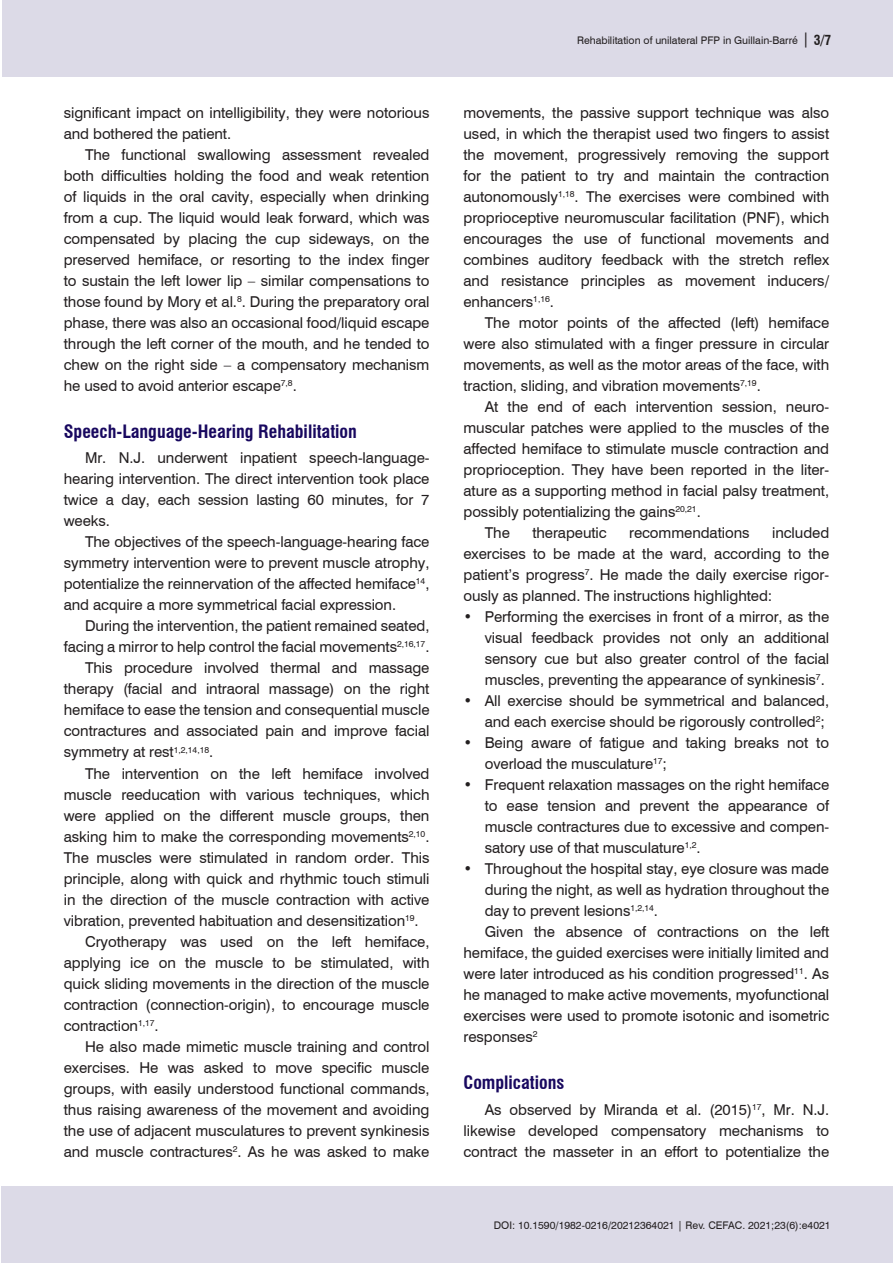
<style>
.page{position:relative;width:893px;height:1263px;background:#fff}
.page>*{position:absolute;margin:0;border:0;box-sizing:border-box;transform-origin:0 0}
.Nivel_2{font:700 condensed 18px "Swiss 721 BT";color:#18085f}
.Corpo_do_texto_INGL{font:15px/21px "Swiss 721 BT";letter-spacing:-.005em;color:#231f20;text-align:justify}
.t1{font:10.5px "Swiss 721 BT";color:#231f20}
.s1{font-size:15px}
.s2{font-weight:700;font-stretch:condensed;font-size:13.5px}
</style>
<div class="page">
<div style="left:1px;top:1186px;width:892px;height:77px;background:#dcdae7"></div>
<div style="left:2px;top:0;width:891px;height:77px;background:#dcdae7"></div>
<p class="Corpo_do_texto_INGL" style="left:64px;top:101px;width:367px">significant impact on intelligibility, they were notorious and bothered the patient.</p>
<p class="Corpo_do_texto_INGL" style="left:64px;top:143px;width:367px;text-indent:21px">The functional swallowing assessment revealed both difficulties holding the food and weak retention of liquids in the oral cavity, especially when drinking from a cup. The liquid would leak forward, which was compensated by placing the cup sideways, on the preserved hemiface, or resorting to the index finger to sustain the left lower lip – similar compensations to those found by Mory et al.<sup>8</sup>. During the preparatory oral phase, there was also an occasional food/liquid escape through the left corner of the mouth, and he tended to chew on the right side – a compensatory mechanism he used to avoid anterior escape<sup>7,8</sup>.</p>
<p class="Nivel_2" style="left:64px;top:421px;width:295px">Speech-Language-Hearing Rehabilitation</p>
<p class="Corpo_do_texto_INGL" style="left:64px;top:447px;width:367px;text-indent:21px">Mr. N.J. underwent inpatient speech-language&shy;hearing intervention. The direct intervention took place twice a day, each session lasting 60 minutes, for 7 weeks.</p>
<p class="Corpo_do_texto_INGL" style="left:64px;top:531px;width:367px;text-indent:21px">The objectives of the speech-language-hearing face symmetry intervention were to prevent muscle atrophy, potentialize the reinnervation of the affected hemiface<sup>14</sup>, and acquire a more symmetrical facial expression.</p>
<p class="Corpo_do_texto_INGL" style="left:64px;top:615px;width:367px;text-align:right">During the intervention, the patient remained seated, facing a mirror to help control the facial movements<sup>2,16,17</sup>.</p>
<p class="Corpo_do_texto_INGL" style="left:64px;top:657px;width:367px;text-indent:21px">This procedure involved thermal and massage therapy (facial and intraoral massage) on the right hemiface to ease the tension and consequential muscle contractures and associated pain and improve facial symmetry at rest<sup>1,2,14,18</sup>.</p>
<p class="Corpo_do_texto_INGL" style="left:64px;top:762px;width:367px;text-indent:21px">The intervention on the left hemiface involved muscle reeducation with various techniques, which were applied on the different muscle groups, then asking him to make the corresponding movements<sup>2,10</sup>.<br>The muscles were stimulated in random order. This principle, along with quick and rhythmic touch stimuli in the direction of the muscle contraction with active vibration, prevented habituation and desensitization<sup>19</sup>.</p>
<p class="Corpo_do_texto_INGL" style="left:64px;top:930px;width:367px;text-indent:21px">Cryotherapy was used on the left hemiface, applying ice on the muscle to be stimulated, with quick sliding movements in the direction of the muscle contraction (connection-origin), to encourage muscle contraction<sup>1,17</sup>.</p>
<p class="Corpo_do_texto_INGL" style="left:64px;top:1035px;width:367px;text-indent:21px">He also made mimetic muscle training and control exercises. He was asked to move specific muscle groups, with easily understood functional commands, thus raising awareness of the movement and avoiding the use of adjacent musculatures to prevent synkinesis and muscle contractures<sup>2</sup>. As he was asked to make</p>
<p class="t1" style="left:577px;top:33px;width:256px">Rehabilitation of unilateral PFP in Guillain-Barré <span class="s1">|</span> <span class="s2">3/7</span></p>
<p class="Corpo_do_texto_INGL" style="left:463px;top:101px;width:367px">movements, the passive support technique was also used, in which the therapist used two fingers to assist the movement, progressively removing the support for the patient to try and maintain the contraction autonomously<sup>1,18</sup>. The exercises were combined with proprioceptive neuromuscular facilitation (PNF), which encourages the use of functional movements and combines auditory feedback with the stretch reflex and resistance principles as movement inducers/ enhancers<sup>1,16</sup>.</p>
<p class="Corpo_do_texto_INGL" style="left:463px;top:311px;width:367px;text-indent:21px">The motor points of the affected (left) hemiface were also stimulated with a finger pressure in circular movements, as well as the motor areas of the face, with traction, sliding, and vibration movements<sup>7,19</sup>.</p>
<p class="Corpo_do_texto_INGL" style="left:463px;top:395px;width:367px;text-indent:21px">At the end of each intervention session, neuro&shy;muscular patches were applied to the muscles of the affected hemiface to stimulate muscle contraction and proprioception. They have been reported in the liter&shy;ature as a supporting method in facial palsy treatment, possibly potentializing the gains<sup>20,21</sup>.</p>
<p class="Corpo_do_texto_INGL" style="left:485px;top:521px;width:27px">The</p>
<p class="Corpo_do_texto_INGL" style="left:532px;top:521px;width:76px">therapeutic</p>
<p class="Corpo_do_texto_INGL" style="left:629px;top:521px;width:122px">recommendations</p>
<p class="Corpo_do_texto_INGL" style="left:463px;top:521px;width:367px;text-indent:309px">included exercises to be made at the ward, according to the patient’s progress<sup>7</sup>. He made the daily exercise rigor&shy;ously as planned. The instructions highlighted:</p>
<p class="Corpo_do_texto_INGL" style="left:485px;top:605px;width:346px;text-indent:-21px">• Performing the exercises in front of a mirror, as the visual feedback provides not only an additional sensory cue but also greater control of the facial muscles, preventing the appearance of synkinesis<sup>7</sup>.</p>
<p class="Corpo_do_texto_INGL" style="left:463px;top:690px;width:367px;text-align:right">• All exercise should be symmetrical and balanced, and each exercise should be rigorously controlled<sup>2</sup>;</p>
<p class="Corpo_do_texto_INGL" style="left:485px;top:732px;width:346px;text-indent:-21px">• Being aware of fatigue and taking breaks not to overload the musculature<sup>17</sup>;</p>
<p class="Corpo_do_texto_INGL" style="left:485px;top:774px;width:346px;text-indent:-21px">• Frequent relaxation massages on the right hemiface to ease tension and prevent the appearance of muscle contractures due to excessive and compen&shy;satory use of that musculature<sup>1,2</sup>.</p>
<p class="Corpo_do_texto_INGL" style="left:485px;top:858px;width:346px;text-indent:-21px">• Throughout the hospital stay, eye closure was made during the night, as well as hydration throughout the day to prevent lesions<sup>1,2,14</sup>.</p>
<p class="Corpo_do_texto_INGL" style="left:463px;top:921px;width:367px;text-indent:21px">Given the absence of contractions on the left hemiface, the guided exercises were initially limited and were later introduced as his condition progressed<sup>11</sup>. As he managed to make active movements, myofunctional exercises were used to promote isotonic and isometric responses<sup>2</sup></p>
<p class="Nivel_2" style="left:463px;top:1072px;width:102px">Complications</p>
<p class="Corpo_do_texto_INGL" style="left:463px;top:1098px;width:367px;text-indent:21px">As observed by Miranda et al. (2015)<sup>17</sup>, Mr. N.J. likewise developed compensatory mechanisms to contract the masseter in an effort to potentialize the</p>
<p class="t1" style="left:494px;top:1218px;width:338px">DOI: 10.1590/1982-0216/20212364021 | Rev. CEFAC. 2021;23(6):e4021</p>
</div>
